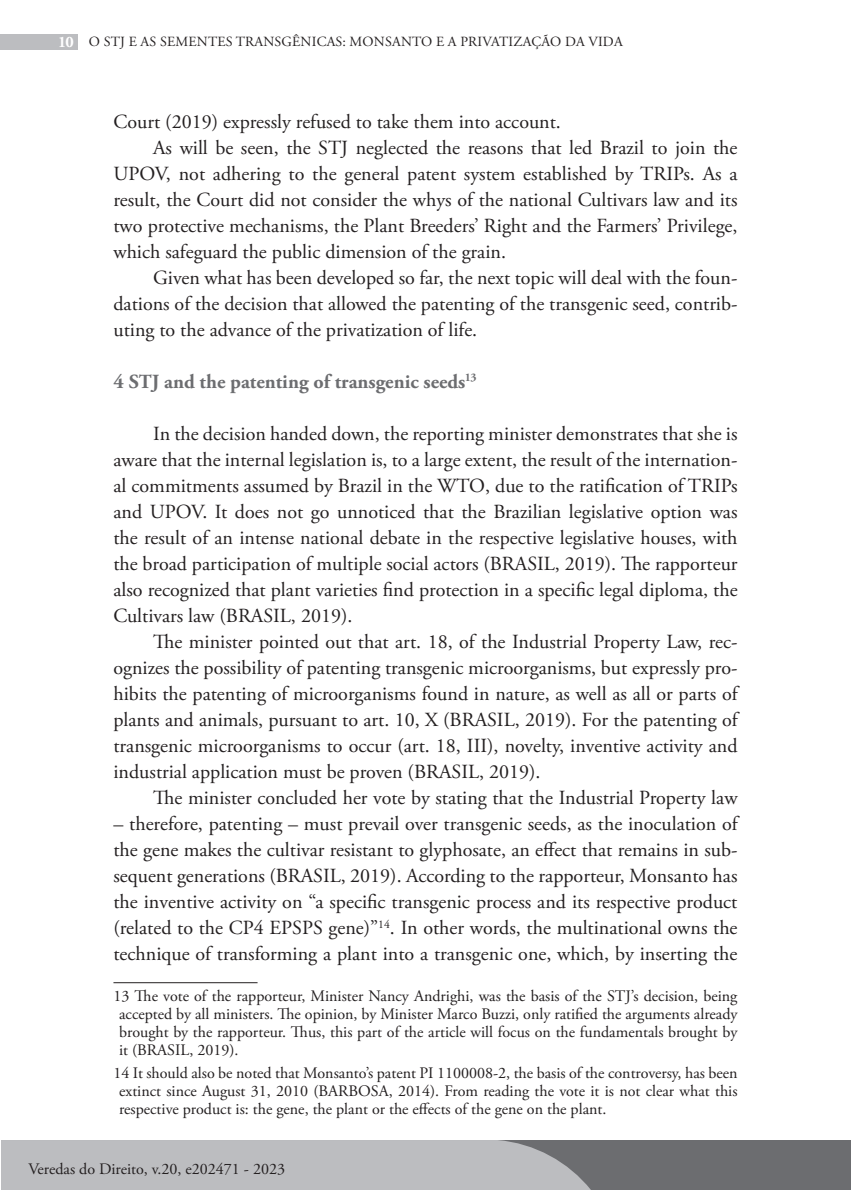
<style>
.page{position:relative;width:851px;height:1191px;background:#fff}
.page>*{position:absolute;margin:0;border:0;box-sizing:border-box;transform-origin:0 0}
.t1{font:20px/26px "Adobe Garamond Pro";color:#231f20;text-align:justify}
.t2{font:700 20px "Adobe Garamond Pro";color:#6c6d70}
.t3{font:16px/18px "Adobe Garamond Pro";color:#231f20;text-align:justify}
.t4{font:14px "Adobe Garamond Pro";letter-spacing:.015em;color:#231f20}
.s1{font-weight:700;font-size:16px;color:#fff}
</style>
<div class="page">
<div style="left:1px;top:1140px;width:849px;height:50px;background:#6c6d70"></div>
<div style="left:0;top:34px;width:77px;height:16px;background:#bcbdc0"></div>
<div style="left:1px;top:1140px;width:590px;height:50px;background:#bcbdc0"></div>
<hr style="left:113px;top:982px;width:144px;height:1px;background:#231f20">
<p class="t4" style="left:59px;top:34px;width:565px"><span class="s1">10</span> O STJ E AS SEMENTES TRANSGÊNICAS: MONSANTO E A PRIVATIZAÇÃO DA VIDA</p>
<p class="t1" style="left:113px;top:109px;width:449px">Court (2019) expressly refused to take them into account.</p>
<p class="t1" style="left:153px;top:135px;width:585px">As will be seen, the STJ neglected the reasons that led Brazil to join the</p>
<p class="t1" style="left:113px;top:161px;width:625px">UPOV, not adhering to the general patent system established by TRIPs. As a</p>
<p class="t1" style="left:113px;top:187px;width:625px">result, the Court did not consider the whys of the national Cultivars law and its</p>
<p class="t1" style="left:113px;top:213px;width:625px">two protective mechanisms, the Plant Breeders’ Right and the Farmers’ Privilege,</p>
<p class="t1" style="left:113px;top:239px;width:394px">which safeguard the public dimension of the grain.</p>
<p class="t1" style="left:153px;top:265px;width:585px">Given what has been developed so far, the next topic will deal with the foun-</p>
<p class="t1" style="left:113px;top:291px;width:625px">dations of the decision that allowed the patenting of the transgenic seed, contrib-</p>
<p class="t1" style="left:113px;top:317px;width:365px">uting to the advance of the privatization of life.</p>
<p class="t2" style="left:113px;top:370px;width:364px">4 STJ and the patenting of transgenic seeds<sup>13</sup></p>
<p class="t1" style="left:113px;top:421px;width:625px;text-indent:40px">In the decision handed down, the reporting minister demonstrates that she is aware that the internal legislation is, to a large extent, the result of the internation&shy;al commitments assumed by Brazil in the WTO, due to the ratification of TRIPs and UPOV. It does not go unnoticed that the Brazilian legislative option was the result of an intense national debate in the respective legislative houses, with the broad participation of multiple social actors (BRASIL, 2019). The rapporteur also recognized that plant varieties find protection in a specific legal diploma, the Cultivars law (BRASIL, 2019).</p>
<p class="t1" style="left:113px;top:629px;width:625px;text-indent:40px">The minister pointed out that art. 18, of the Industrial Property Law, rec&shy;ognizes the possibility of patenting transgenic microorganisms, but expressly pro&shy;hibits the patenting of microorganisms found in nature, as well as all or parts of plants and animals, pursuant to art. 10, X (BRASIL, 2019). For the patenting of transgenic microorganisms to occur (art. 18, III), novelty, inventive activity and industrial application must be proven (BRASIL, 2019).</p>
<p class="t1" style="left:153px;top:785px;width:585px">The minister concluded her vote by stating that the Industrial Property law</p>
<p class="t1" style="left:113px;top:811px;width:625px">– therefore, patenting – must prevail over transgenic seeds, as the inoculation of the gene makes the cultivar resistant to glyphosate, an effect that remains in sub&shy;sequent generations (BRASIL, 2019). According to the rapporteur, Monsanto has the inventive activity on “a specific transgenic process and its respective product (related to the CP4 EPSPS gene)”<sup>14</sup>. In other words, the multinational owns the technique of transforming a plant into a transgenic one, which, by inserting the</p>
<p class="t3" style="left:119px;top:987px;width:619px;text-indent:-6px">13 The vote of the rapporteur, Minister Nancy Andrighi, was the basis of the STJ’s decision, being accepted by all ministers. The opinion, by Minister Marco Buzzi, only ratified the arguments already brought by the rapporteur. Thus, this part of the article will focus on the fundamentals brought by it (BRASIL, 2019).</p>
<p class="t3" style="left:119px;top:1065px;width:620px;text-indent:-6px">14 It should also be noted that Monsanto’s patent PI 1100008-2, the basis of the controversy, has been extinct since August 31, 2010 (BARBOSA, 2014). From reading the vote it is not clear what this respective product is: the gene, the plant or the effects of the gene on the plant.</p>
<p class="t3" style="left:28px;top:1160px;width:258px">Veredas do Direito, v.20, e202471 - 2023</p>
</div>
